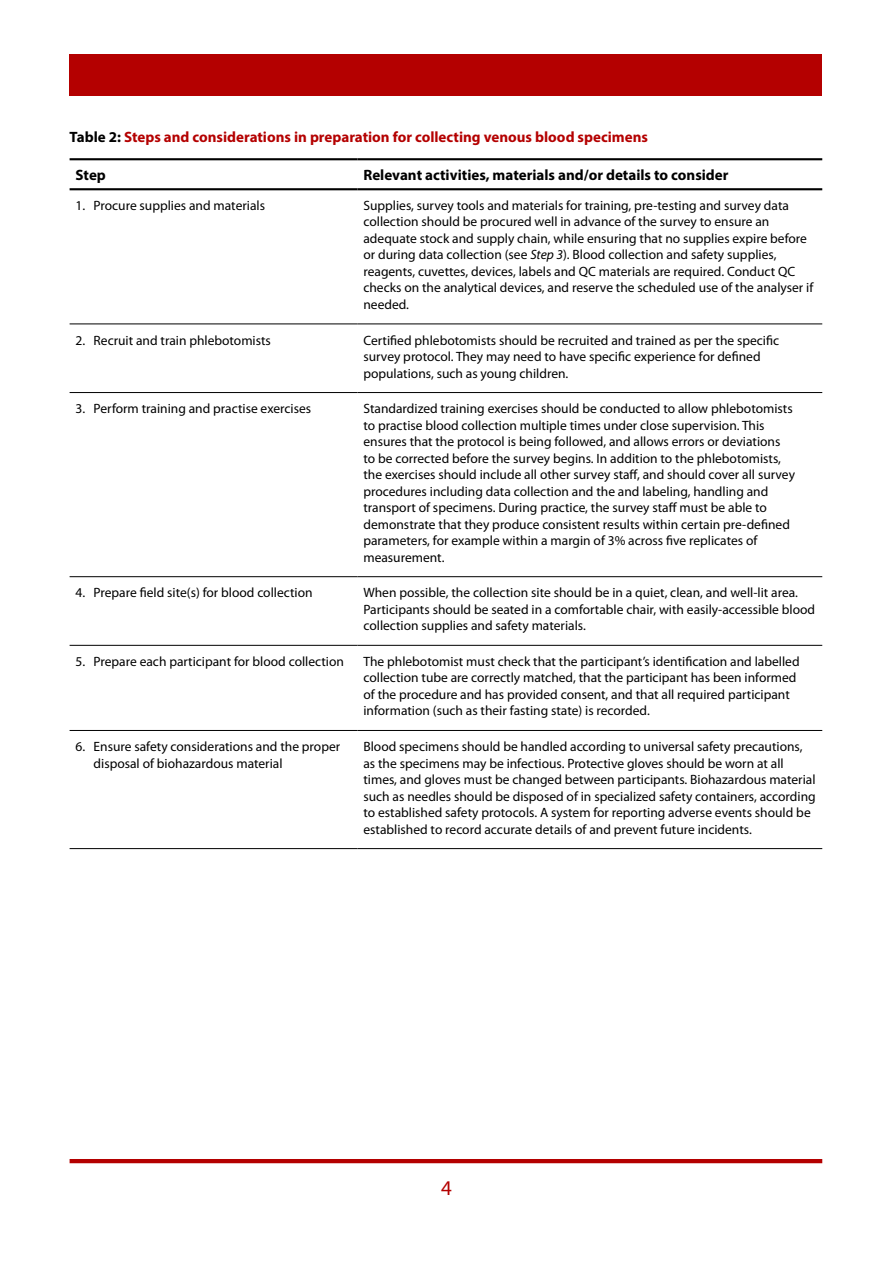
<style>
.page{position:relative;width:893px;height:1263px;background:#fff}
.page>*{position:absolute;margin:0;border:0;box-sizing:border-box;transform-origin:0 0}
.t1{font:21px "Myriad Pro";color:#b40000}
.t2{font:700 15px "Myriad Pro";color:#b40000}
.t3{font:700 15px "Myriad Pro";color:#000}
.t4{font:13.5px/16.5px "Myriad Pro";color:#000}
.s1{color:#000}
.s2{font-style:italic}
</style>
<div class="page">
<div style="left:70px;top:54px;width:752px;height:42px;background:#b40000"></div>
<hr style="left:70px;top:1159px;width:752px;height:4px;background:#b40000">
<hr style="left:70px;top:323px;width:287px;height:1px;background:#000">
<hr style="left:357px;top:323px;width:465px;height:1px;background:#000">
<hr style="left:70px;top:392px;width:287px;height:1px;background:#000">
<hr style="left:357px;top:392px;width:465px;height:1px;background:#000">
<hr style="left:70px;top:576px;width:287px;height:1px;background:#000">
<hr style="left:357px;top:576px;width:465px;height:1px;background:#000">
<hr style="left:70px;top:645px;width:287px;height:1px;background:#000">
<hr style="left:357px;top:645px;width:465px;height:1px;background:#000">
<hr style="left:70px;top:730px;width:287px;height:1px;background:#000">
<hr style="left:357px;top:730px;width:465px;height:1px;background:#000">
<hr style="left:70px;top:158px;width:287px;height:2px;background:#000">
<hr style="left:357px;top:158px;width:465px;height:2px;background:#000">
<hr style="left:70px;top:188px;width:287px;height:2px;background:#000">
<hr style="left:357px;top:188px;width:465px;height:2px;background:#000">
<hr style="left:70px;top:848px;width:287px;height:1px;background:#000">
<hr style="left:357px;top:848px;width:465px;height:1px;background:#000">
<p class="t2" style="left:70px;top:127px;width:580px"><span class="s1">Table 2:</span> Steps and considerations in preparation for collecting venous blood specimens</p>
<p class="t3" style="left:76px;top:165px;width:32px">Step</p>
<p class="t3" style="left:363px;top:165px;width:367px">Relevant activities, materials and/or details to consider</p>
<p class="t4" style="left:76px;top:197px;width:191px">1. Procure supplies and materials</p>
<p class="t4" style="left:363px;top:197px;width:451px">Supplies, survey tools and materials for training, pre-testing and survey data collection should be procured well in advance of the survey to ensure an adequate stock and supply chain, while ensuring that no supplies expire before or during data collection (see <span class="s2">Step 3</span>). Blood collection and safety supplies, reagents, cuvettes, devices, labels and QC materials are required. Conduct QC checks on the analytical devices, and reserve the scheduled use of the analyser if needed.</p>
<p class="t4" style="left:76px;top:331px;width:197px">2. Recruit and train phlebotomists</p>
<p class="t4" style="left:363px;top:331px;width:417px">Certified phlebotomists should be recruited and trained as per the specific survey protocol. They may need to have specific experience for defined populations, such as young children.</p>
<p class="t4" style="left:76px;top:400px;width:237px">3. Perform training and practise exercises</p>
<p class="t4" style="left:363px;top:400px;width:433px">Standardized training exercises should be conducted to allow phlebotomists to practise blood collection multiple times under close supervision. This ensures that the protocol is being followed, and allows errors or deviations to be corrected before the survey begins. In addition to the phlebotomists, the exercises should include all other survey staff, and should cover all survey procedures including data collection and the and labeling, handling and transport of specimens. During practice, the survey staff must be able to demonstrate that they produce consistent results within certain pre-defined parameters, for example within a margin of 3% across five replicates of measurement.</p>
<p class="t4" style="left:76px;top:584px;width:239px">4. Prepare field site(s) for blood collection</p>
<p class="t4" style="left:363px;top:584px;width:453px">When possible, the collection site should be in a quiet, clean, and well-lit area.<br>Participants should be seated in a comfortable chair, with easily-accessible blood collection supplies and safety materials.</p>
<p class="t4" style="left:76px;top:653px;width:270px">5. Prepare each participant for blood collection</p>
<p class="t4" style="left:363px;top:653px;width:438px">The phlebotomist must check that the participant’s identification and labelled collection tube are correctly matched, that the participant has been informed of the procedure and has provided consent, and that all required participant information (such as their fasting state) is recorded.</p>
<p class="t4" style="left:94px;top:738px;width:248px;text-indent:-18px">6. Ensure safety considerations and the proper disposal of biohazardous material</p>
<p class="t4" style="left:363px;top:738px;width:454px">Blood specimens should be handled according to universal safety precautions, as the specimens may be infectious. Protective gloves should be worn at all times, and gloves must be changed between participants. Biohazardous material such as needles should be disposed of in specialized safety containers, according to established safety protocols. A system for reporting adverse events should be established to record accurate details of and prevent future incidents.</p>
<h1 class="t1" style="left:441px;top:1175px;width:12px">4</h1>
</div>
